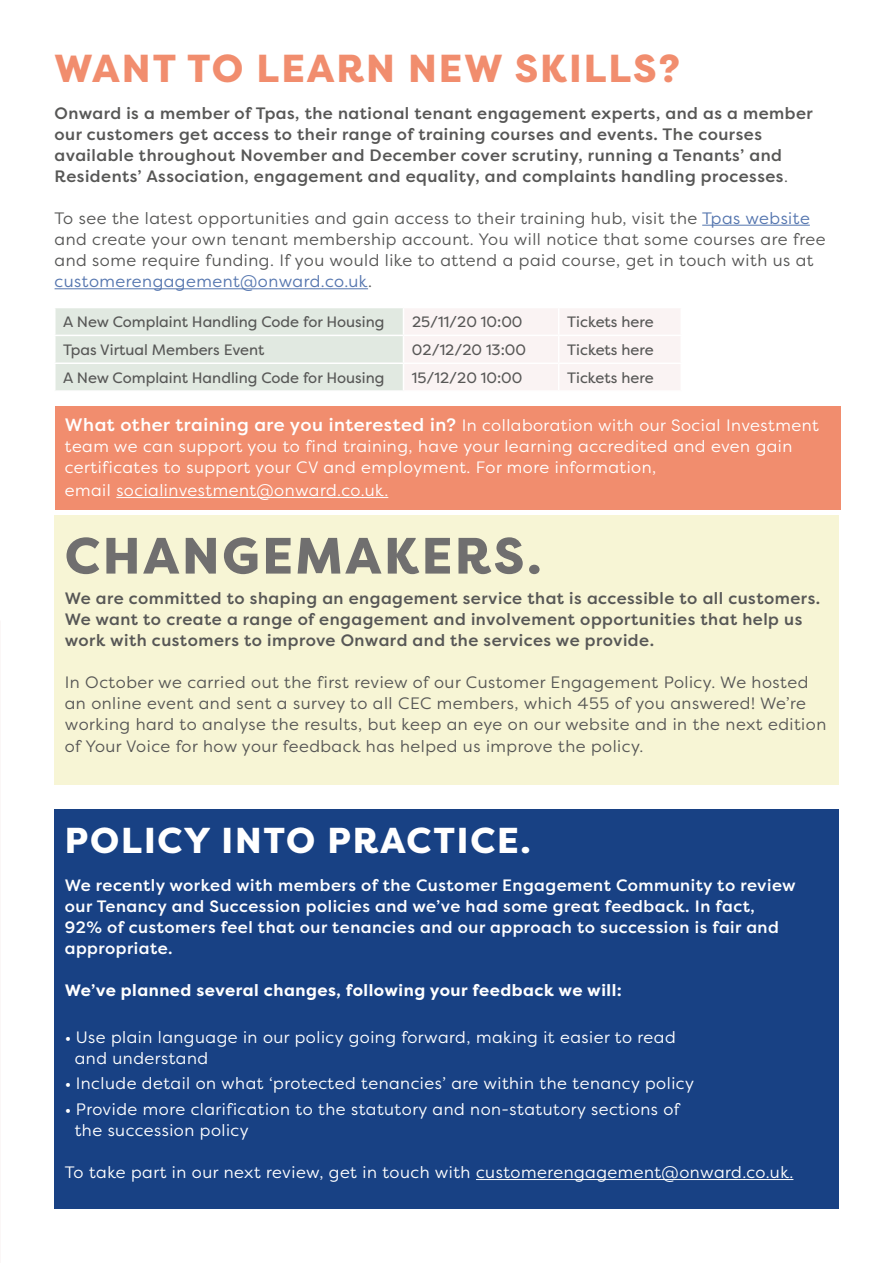
<style>
.page{position:relative;width:893px;height:1263px;background:#fff}
.page>*{position:absolute;margin:0;border:0;box-sizing:border-box;transform-origin:0 0}
.t1{font:800 51px "Filson Pro";letter-spacing:.05em;color:#706f6f}
.t2{font:800 39px "Filson Pro";letter-spacing:.05em;color:#f18d6e}
.t3{font:800 36px "Filson Pro";letter-spacing:.05em;color:#fff}
.t4{font:16.5px/21px "Filson Pro";letter-spacing:.03em;color:#fff}
.t5{font:16.5px/21.1px "Filson Pro";letter-spacing:.03em;color:#575756}
.t6{font:500 16.5px/21px "Filson Pro";letter-spacing:.03em;color:#575756}
.t7{font:500 16.5px/21px "Filson Pro";letter-spacing:.03em;color:#fff}
.t8{font:700 16.5px "Filson Pro";letter-spacing:.03em;color:#fff}
.t9{font:15px "Filson Pro";color:#575756}
.s1{font-weight:400}
.s2{color:#5576af}
.s3{font-weight:500;font-size:18px}
.s4{font-style:inherit}
</style>
<div class="page">
<div style="left:54px;top:810px;width:785px;height:399px;background:#184184"></div>
<hr style="left:476px;top:1179px;width:317px;height:1px;background:#fff">
<div style="left:54px;top:515px;width:785px;height:270px;background:#f7f5d5"></div>
<div style="left:55px;top:406px;width:785px;height:103px;background:#f18d6e"></div>
<hr style="left:702px;top:225px;width:108px;height:1px;background:#5576af">
<hr style="left:55px;top:288px;width:313px;height:1px;background:#5576af">
<svg style="left:55px;top:308px;width:625px;height:82px"></svg>
<hr style="left:116px;top:497px;width:272px;height:1px;background:#fff">
<h2 class="t2" style="left:54px;top:44px;width:627px">WANT TO LEARN NEW SKILLS?</h2>
<p class="t6" style="left:55px;top:102px;width:760px">Onward is a member of Tpas, the national tenant engagement experts, and as a member our customers get access to their range of training courses and events. The courses available throughout November and December cover scrutiny, running a Tenants’ and Residents’ Association, engagement and equality, and complaints handling processes<span class="s1">.</span></p>
<p class="t5" style="left:55px;top:207px;width:773px">To see the latest opportunities and gain access to their training hub, visit the <span class="s2">Tpas website </span>and create your own tenant membership account. You will notice that some courses are free and some require funding. If you would like to attend a paid course, get in touch with us at <span class="s2">customerengagement@onward.co.uk</span>.</p>
<p class="t9" style="left:63px;top:312px;width:323px">A New Complaint Handling Code for Housing</p>
<p class="t9" style="left:412px;top:312px;width:112px">25/11/20 10:00</p>
<p class="t9" style="left:567px;top:312px;width:88px">Tickets here</p>
<p class="t9" style="left:63px;top:339px;width:203px">Tpas Virtual Members Event</p>
<p class="t9" style="left:412px;top:339px;width:116px">02/12/20 13:00</p>
<p class="t9" style="left:567px;top:339px;width:88px">Tickets here</p>
<p class="t9" style="left:63px;top:367px;width:323px">A New Complaint Handling Code for Housing</p>
<p class="t9" style="left:412px;top:367px;width:112px">15/12/20 10:00</p>
<p class="t9" style="left:567px;top:367px;width:88px">Tickets here</p>
<p class="t4" style="left:65px;top:415px;width:755px"><span class="s3">What other training are you interested in?</span> In collaboration with our Social Investment team we can support you to find training, have your learning accredited and even gain certificates to support your CV and employment. For more information,</p>
<p class="t4" style="left:65px;top:479px;width:325px">email socialinvestment@onward.co.uk.</p>
<h1 class="t1" style="left:65px;top:524px;width:478px">CHANGEMAKERS.</h1>
<p class="t6" style="left:65px;top:588px;width:757px">We are committed to shaping an engagement service that is accessible to all customers.<br>We want to create a range of engagement and involvement opportunities that help us work with customers to improve Onward and the services we provide.</p>
<p class="t5" style="left:65px;top:671px;width:763px">In October we carried out the first review of our Customer Engagement Policy. We hosted an online event and sent a survey to all CEC members, which 455 of you answered! We’re working hard to analyse the results, but keep an eye on our website and in the next edition of Your Voice for how your feedback has helped us improve the policy.</p>
<h3 class="t3" style="left:65px;top:818px;width:467px">POLICY INTO PRACTICE.</h3>
<p class="t7" style="left:65px;top:875px;width:732px">We recently worked with members of the Customer Engagement Community to review our Tenancy and Succession policies and we’ve had some great feedback. In fact, 92% of customers feel that our tenancies and our approach to succession is fair and appropriate.</p>
<p class="t8" style="left:65px;top:980px;width:559px">We’ve planned several changes, following your feedback we will:</p>
<p class="t4" style="left:75px;top:1026px;width:602px;text-indent:-10px"><span class="s4">•</span> Use plain language in our policy going forward, making it easier to read and understand</p>
<p class="t4" style="left:65px;top:1073px;width:631px"><span class="s4">•</span> Include detail on what ‘protected tenancies’ are within the tenancy policy</p>
<p class="t4" style="left:75px;top:1098px;width:606px;text-indent:-10px"><span class="s4">•</span> Provide more clarification to the statutory and non-statutory sections of the succession policy</p>
<p class="t4" style="left:65px;top:1161px;width:730px">To take part in our next review, get in touch with customerengagement@onward.co.uk.</p>
</div>
